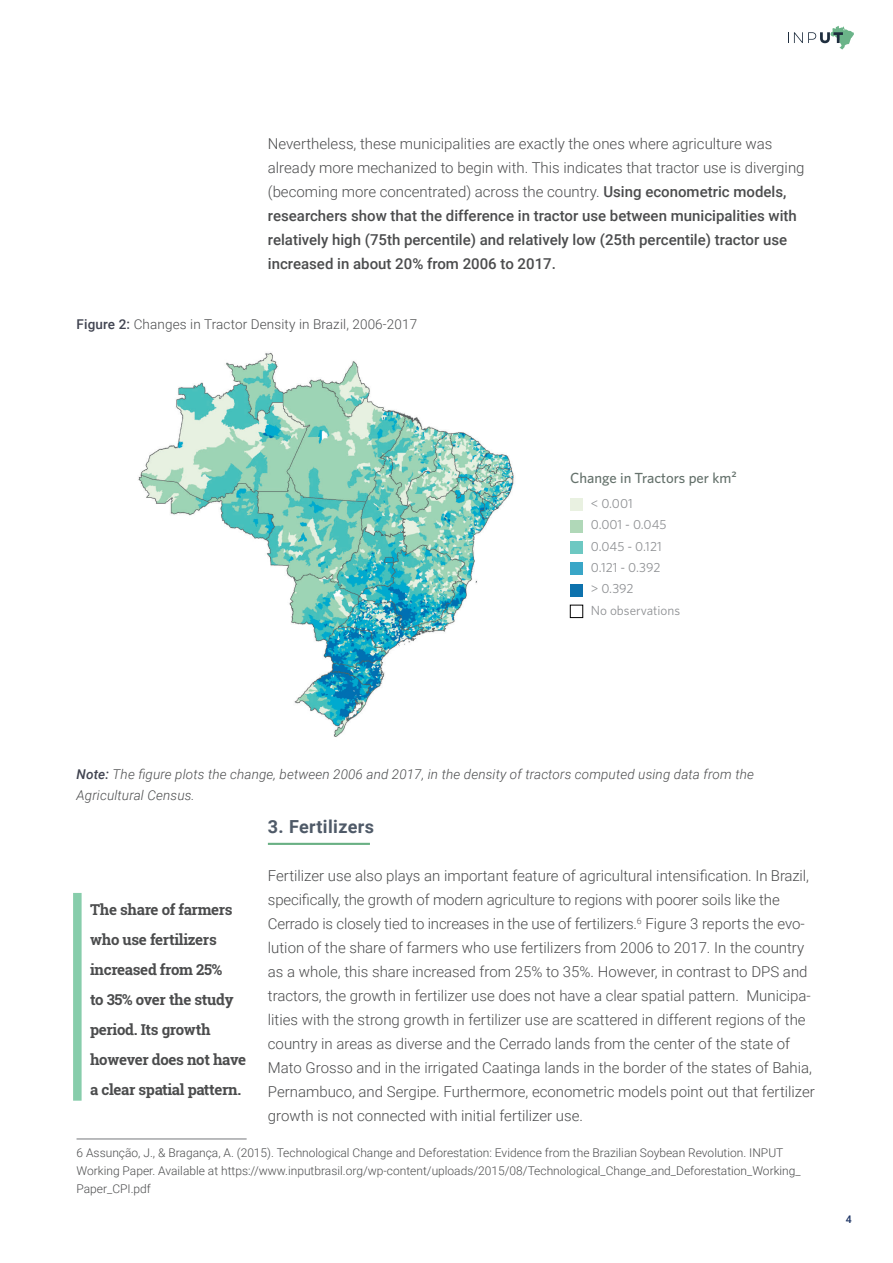
<style>
.page{position:relative;width:893px;height:1263px;background:#fff}
.page>*{position:absolute;margin:0;border:0;box-sizing:border-box;transform-origin:0 0}
.TitSeçãoB{font:700 18px "Roboto";letter-spacing:.02em;color:#4f5a68}
.Texto{font:300 15px/24px "Roboto";color:#4b4c4d}
.Texto-2{font:500 15px/24px "Roboto";color:#4b4c4d}
.Olho{font:700 15px/30px "Roboto Slab";letter-spacing:-.02em;color:#4b4c4d}
.t1{font:500 14.7px "Whitney";color:#65726c}
.Nota{font:italic 300 13.5px/21px "Roboto";letter-spacing:.01em;color:#4b4c4d}
.Legenda{font:300 13.5px "Roboto";letter-spacing:.01em;color:#4b4c4d}
.t2{font:13.2px/21.5px "Whitney";color:#8f9194}
.Footnote{font:300 12px/18px "Roboto";color:#4b4c4d}
.t3{font:500 10.5px "Roboto";color:#1d3464}
.s1{font-weight:300}
.s2{font-weight:500;color:#414451}
</style>
<div class="page">
<svg style="left:788px;top:26px;width:66px;height:24px"></svg>
<hr style="left:77px;top:1138px;width:170px;height:1px;background:#939598">
<div style="left:73px;top:893px;width:9px;height:208px;background:#87cdab"></div>
<hr style="left:268px;top:843px;width:102px;height:2px;background:#69b084">
<img style="left:138px;top:352px;width:446px;height:385px">
<div style="left:131px;top:656px;width:122px;height:93px;background:#fff"></div>
<div style="left:570px;top:498px;width:13px;height:13px;background:#e9f1e1"></div>
<div style="left:570px;top:520px;width:13px;height:12px;background:#b0d8b8"></div>
<div style="left:570px;top:541px;width:13px;height:13px;background:#6dc8c2"></div>
<div style="left:570px;top:562px;width:13px;height:13px;background:#39a6c7"></div>
<div style="left:570px;top:584px;width:13px;height:12px;background:#0d72ad"></div>
<div style="left:570px;top:605px;width:13px;height:13px;border:1px solid #000001"></div>
<p class="Texto-2" style="left:268px;top:131px;width:538px"><span class="s1">Nevertheless, these municipalities are exactly the ones where agriculture was already more mechanized to begin with. This indicates that tractor use is diverging (becoming more concentrated) across the country.</span> Using econometric models, researchers show that the difference in tractor use between municipalities with relatively high (75th percentile) and relatively low (25th percentile) tractor use increased in about 20% from 2006 to 2017.</p>
<p class="Legenda" style="left:77px;top:315px;width:342px"><span class="s2">Figure 2:</span> Changes in Tractor Density in Brazil, 2006-2017</p>
<p class="t1" style="left:570px;top:468px;width:168px">Change in Tractors per km2</p>
<p class="t2" style="left:591px;top:492px;width:91px">&lt; 0.001<br>0.001 - 0.045<br>0.045 - 0.121<br>0.121 - 0.392<br>&gt; 0.392<br>No observations</p>
<p class="Nota" style="left:77px;top:763px;width:679px"><span class="s2">Note:</span> The figure plots the change, between 2006 and 2017, in the density of tractors computed using data from the<br>Agricultural Census.</p>
<p class="TitSeçãoB" style="left:268px;top:814px;width:108px">3. Fertilizers</p>
<p class="Texto" style="left:268px;top:863px;width:548px">Fertilizer use also plays an important feature of agricultural intensification. In Brazil, specifically, the growth of modern agriculture to regions with poorer soils like the Cerrado is closely tied to increases in the use of fertilizers.<sup>6</sup> Figure 3 reports the evo&shy;lution of the share of farmers who use fertilizers from 2006 to 2017. In the country as a whole, this share increased from 25% to 35%. However, in contrast to DPS and tractors, the growth in fertilizer use does not have a clear spatial pattern. Municipa&shy;lities with the strong growth in fertilizer use are scattered in different regions of the country in areas as diverse and the Cerrado lands from the center of the state of Mato Grosso and in the irrigated Caatinga lands in the border of the states of Bahia, Pernambuco, and Sergipe. Furthermore, econometric models point out that fertilizer growth is not connected with initial fertilizer use.</p>
<p class="Footnote" style="left:77px;top:1143px;width:726px">6 Assunção, J., &amp; Bragança, A. (2015). Technological Change and Deforestation: Evidence from the Brazilian Soybean Revolution. INPUT<br>Working Paper. Available at https://www.inputbrasil.org/wp-content/uploads/2015/08/Technological_Change_and_Deforestation_Working_<br>Paper_CPI.pdf</p>
<p class="Olho" style="left:90px;top:894px;width:158px">The share of farmers who use fertilizers increased from 25%<br>to 35% over the study period. Its growth however does not have a clear spatial pattern.</p>
<p class="t3" style="left:846px;top:1212px;width:7px">4</p>
</div>
